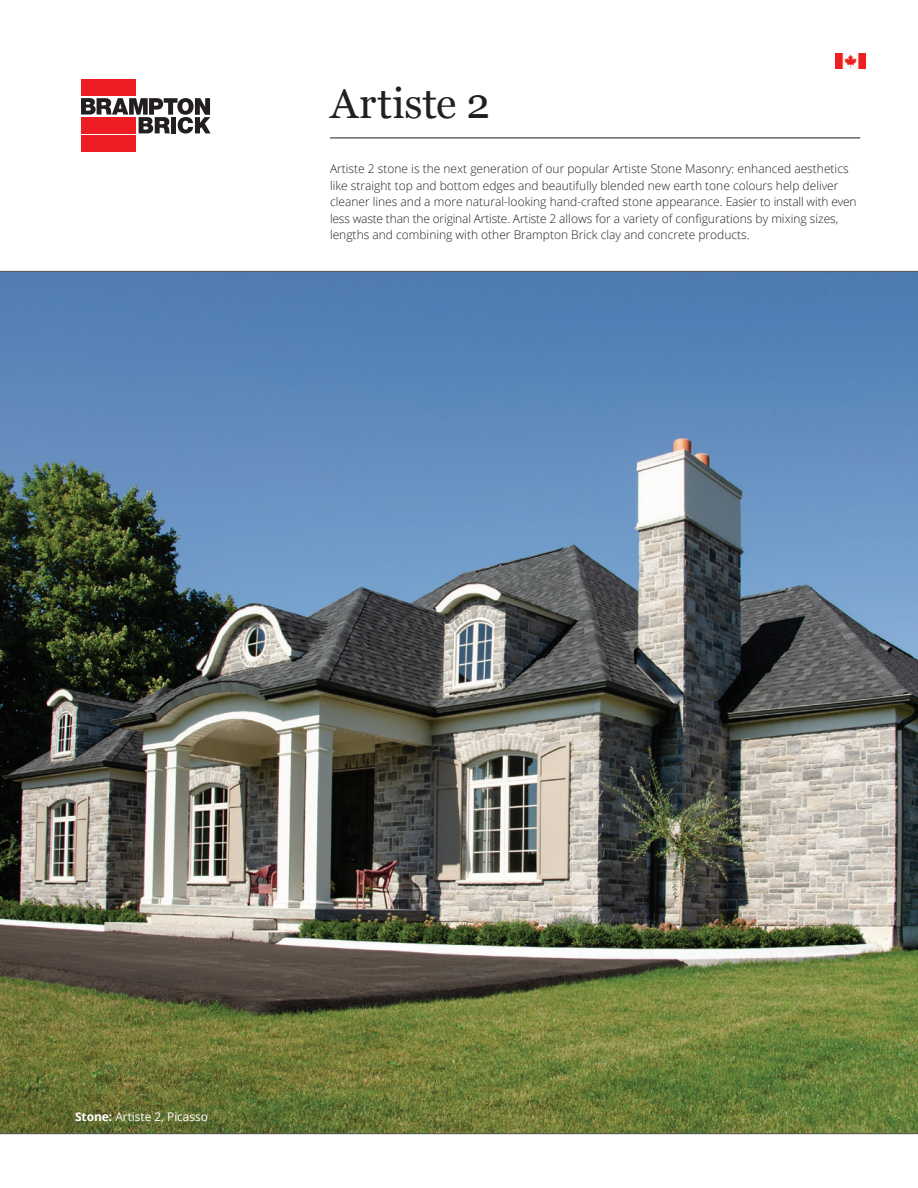
<style>
.page{position:relative;width:918px;height:1188px;background:#fff}
.page>*{position:absolute;margin:0;border:0;box-sizing:border-box;transform-origin:0 0}
.t1{font:42px "Georgia";letter-spacing:.005em;color:#231f20}
.t2{font:300 12px/16.5px "Open Sans";color:#231f20}
.t3{font:12px "Open Sans";letter-spacing:-.005em;color:#fff}
.s1{font-weight:700}
</style>
<div class="page">
<img style="left:0;top:271px;width:918px;height:863px">
<div style="left:81px;top:79px;width:55px;height:17px;background:#ee1d23"></div>
<div style="left:81px;top:136px;width:55px;height:16px;background:#ee1d23"></div>
<svg style="left:81px;top:98px;width:130px;height:36px"></svg>
<hr style="left:330px;top:138px;width:530px;height:1px;background:#231f20">
<img style="left:836px;top:54px;width:29px;height:14px">
<p class="t1" style="left:330px;top:73px;width:161px">Artiste 2</p>
<p class="t2" style="left:330px;top:161px;width:528px">Artiste 2 stone is the next generation of our popular Artiste Stone Masonry: enhanced aesthetics like straight top and bottom edges and beautifully blended new earth tone colours help deliver cleaner lines and a more natural-looking hand-crafted stone appearance. Easier to install with even less waste than the original Artiste. Artiste 2 allows for a variety of configurations by mixing sizes, lengths and combining with other Brampton Brick clay and concrete products.</p>
<p class="t3" style="left:75px;top:1108px;width:135px"><span class="s1">Stone:</span> Artiste 2, Picasso</p>
</div>
